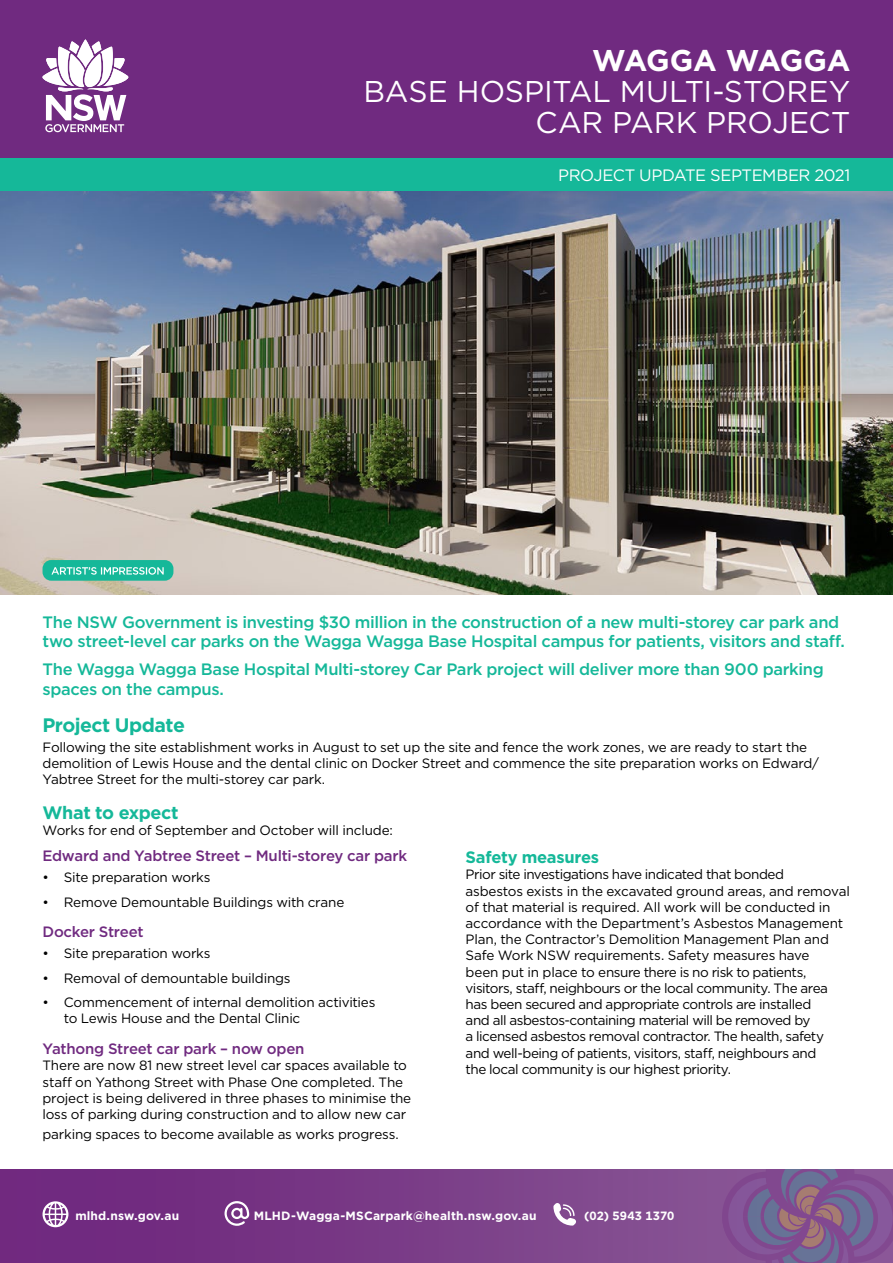
<style>
.page{position:relative;width:893px;height:1263px;background:#fff}
.page>*{position:absolute;margin:0;border:0;box-sizing:border-box;transform-origin:0 0}
.t1{font:30px/30.9px "Gotham";letter-spacing:-.005em;color:#fff;text-align:right}
.H2__Subheading_1{font:700 19.5px "Gotham";letter-spacing:-.03em;color:#15b899}
.H3__Subheading_2{font:700 18px "Gotham";letter-spacing:-.025em;color:#15b899}
.Body{font:500 16.5px/19.5px "Gotham";letter-spacing:-.02em;color:#15b899}
.H2__Subheading_1-2{font:16.5px "Gotham";letter-spacing:-.03em;color:#fff}
.H3__Subheading_2-2{font:700 16.5px "Gotham";letter-spacing:-.02em;color:#15b899}
.H3__Subheading_2-3{font:500 15px "Gotham";letter-spacing:-.015em;color:#702a80}
.Body-2{font:13.5px/16.2px "Gotham";letter-spacing:-.02em;color:#000}
.t2{font:700 12px "Gotham";letter-spacing:.01em;color:#fff}
.s1{font-weight:700}
</style>
<div class="page">
<div style="left:0;top:157px;width:893px;height:34px;background:#15b899"></div>
<div style="left:0;top:0;width:893px;height:157px;background:#702a80"></div>
<svg style="left:43px;top:40px;width:85px;height:92px"></svg>
<svg style="left:0;top:1169px;width:722px;height:94px;background:#793a87"></svg>
<svg style="left:722px;top:1169px;width:171px;height:94px;background:#7e5b91"></svg>
<svg style="left:225px;top:1201px;width:24px;height:25px"></svg>
<svg style="left:553px;top:1203px;width:23px;height:22px"></svg>
<svg style="left:43px;top:1201px;width:25px;height:26px"></svg>
<img style="left:0;top:191px;width:893px;height:403px">
<div style="left:43px;top:560px;width:130px;height:21px;background:#15b899;border-radius:9px"></div>
<svg style="left:51px;top:567px;width:113px;height:8px"></svg>
<p class="t1" style="left:364px;top:44px;width:488px"><span class="s1">WAGGA WAGGA<br></span>BASE HOSPITAL MULTI‑STOREY<br>CAR PARK PROJECT</p>
<p class="H2__Subheading_1-2" style="left:558px;top:165px;width:294px">PROJECT UPDATE SEPTEMBER 2021</p>
<p class="Body" style="left:43px;top:612px;width:804px">The NSW Government is investing $30 million in the construction of a new multi-storey car park and two street‑level car parks on the Wagga Wagga Base Hospital campus for patients, visitors and staff.</p>
<p class="Body" style="left:43px;top:659px;width:783px">The Wagga Wagga Base Hospital Multi-storey Car Park project will deliver more than 900 parking spaces on the campus.</p>
<p class="H2__Subheading_1" style="left:43px;top:712px;width:144px">Project Update</p>
<p class="Body-2" style="left:43px;top:739px;width:778px">Following the site establishment works in August to set up the site and fence the work zones, we are ready to start the demolition of Lewis House and the dental clinic on Docker Street and commence the site preparation works on Edward/<br>Yabtree Street for the multi-storey car park.</p>
<p class="H3__Subheading_2" style="left:43px;top:800px;width:138px">What to expect</p>
<p class="Body-2" style="left:43px;top:822px;width:352px">Works for end of September and October will include:</p>
<p class="H3__Subheading_2-3" style="left:43px;top:846px;width:366px">Edward and Yabtree Street – Multi‑storey car park</p>
<p class="Body-2" style="left:43px;top:869px;width:170px">• Site preparation works</p>
<p class="Body-2" style="left:43px;top:893px;width:303px">• Remove Demountable Buildings with crane</p>
<p class="H3__Subheading_2-3" style="left:43px;top:922px;width:103px">Docker Street</p>
<p class="Body-2" style="left:43px;top:945px;width:170px">• Site preparation works</p>
<p class="Body-2" style="left:43px;top:969px;width:250px">• Removal of demountable buildings</p>
<p class="Body-2" style="left:64px;top:994px;width:313px;text-indent:-21px">• Commencement of internal demolition activities to Lewis House and the Dental Clinic</p>
<p class="H3__Subheading_2-3" style="left:43px;top:1039px;width:264px">Yathong Street car park – now open</p>
<p class="Body-2" style="left:43px;top:1057px;width:370px">There are now 81 new street level car spaces available to staff on Yathong Street with Phase One completed. The project is being delivered in three phases to minimise the loss of parking during construction and to allow new car</p>
<p class="Body-2" style="left:43px;top:1126px;width:358px">parking spaces to become available as works progress.</p>
<p class="H3__Subheading_2-2" style="left:466px;top:846px;width:135px">Safety measures</p>
<p class="Body-2" style="left:466px;top:866px;width:386px">Prior site investigations have indicated that bonded<br>asbestos exists in the excavated ground areas, and removal of that material is required. All work will be conducted in accordance with the Department’s Asbestos Management Plan, the Contractor’s Demolition Management Plan and Safe Work NSW requirements. Safety measures have<br>been put in place to ensure there is no risk to patients, visitors, staff, neighbours or the local community. The area has been secured and appropriate controls are installed<br>and all asbestos-containing material will be removed by<br>a licensed asbestos removal contractor. The health, safety and well‑being of patients, visitors, staff, neighbours and<br>the local community is our highest priority.</p>
<p class="t2" style="left:75px;top:1208px;width:105px">mlhd.nsw.gov.au</p>
<p class="t2" style="left:254px;top:1208px;width:284px">MLHD-Wagga-MSCarpark@health.nsw.gov.au</p>
<p class="t2" style="left:584px;top:1208px;width:92px">(02) 5943 1370</p>
</div>
